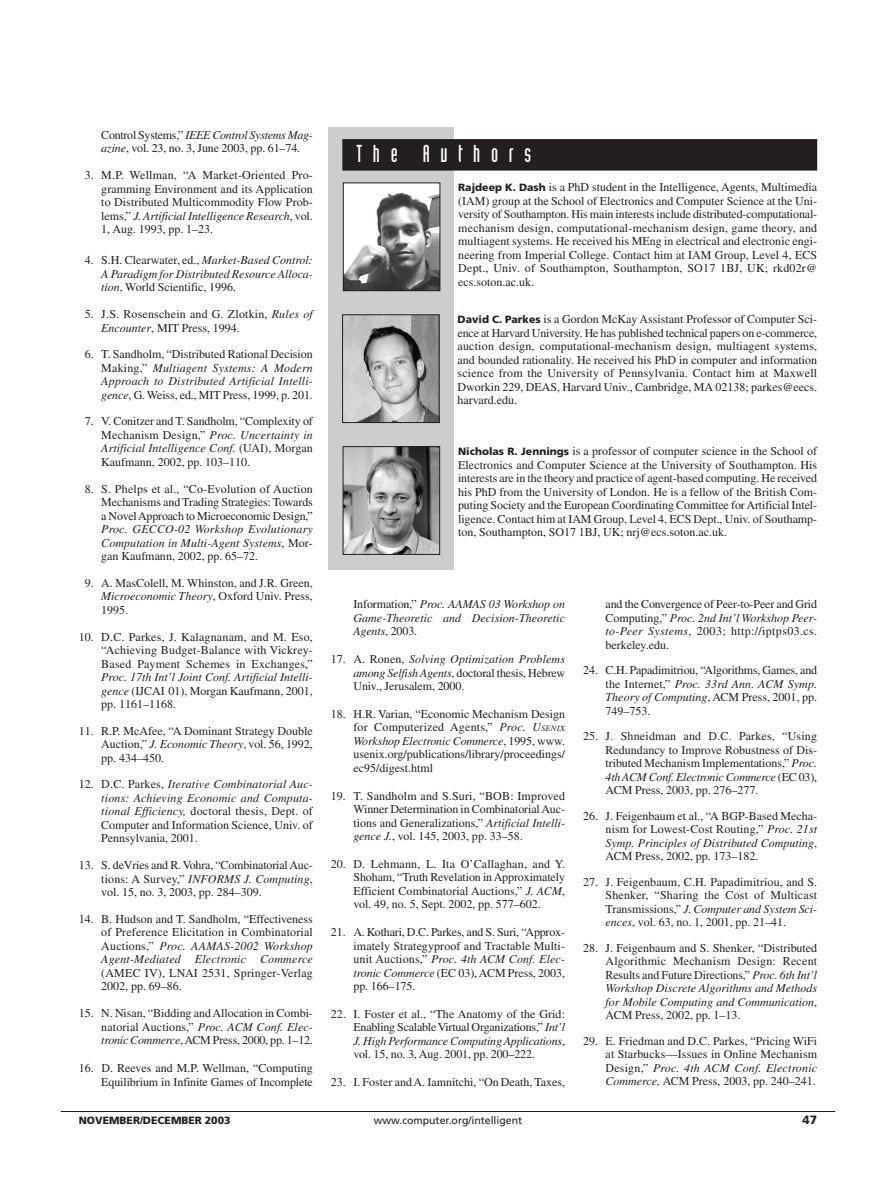
<style>
.page{position:relative;width:878px;height:1188px;background:#fff}
.page>*{position:absolute;margin:0;border:0;box-sizing:border-box;transform-origin:0 0}
.t1{font:24px "Industria Solid";letter-spacing:.445em;color:#fff}
.t2{font:12px/13.5px "Times";color:#231f20;text-align:justify}
.t3{font:italic 12px/13.5px "Times";color:#231f20;text-align:justify}
.t4{font:900 12px "Frutiger";color:#231f20}
.t5{font:10.5px "Frutiger";color:#231f20}
.t6{font:900 10.5px "Frutiger";color:#231f20}
.s1{font-style:italic}
.s2{font-style:normal}
.s3{font-family:"Frutiger";font-weight:900;font-size:10.5px}
.s4{font-style:italic;font-size:8.4px}
</style>
<div class="page">
<hr style="left:61px;top:1111px;width:774px;height:1px;background:#231f20">
<div style="left:328px;top:128px;width:126px;height:442px;background:#cccdcf"></div>
<div style="left:342px;top:139px;width:475px;height:32px;background:#231f20"></div>
<img style="left:345px;top:185px;width:93px;height:104px">
<div style="left:343px;top:183px;width:97px;height:108px;border:1px solid #231f20"></div>
<img style="left:344px;top:316px;width:93px;height:105px">
<div style="left:342px;top:314px;width:97px;height:109px;border:1px solid #231f20"></div>
<img style="left:344px;top:448px;width:94px;height:105px">
<div style="left:342px;top:446px;width:98px;height:109px;border:1px solid #231f20"></div>
<p class="t2" style="left:101px;top:129px;width:213px">Control Systems,” <span class="s1">IEEE Control Systems Mag&shy;azine</span>, vol. 23, no. 3, June 2003, pp. 61–74.</p>
<p class="t2" style="left:101px;top:169px;width:213px;text-indent:-16px">3. M.P. Wellman, “A Market-Oriented Pro&shy;gramming Environment and its Application to Distributed Multicommodity Flow Prob&shy;lems,” <span class="s1">J. Artificial Intelligence Research</span>, vol.<br>1, Aug. 1993, pp. 1–23.</p>
<p class="t3" style="left:101px;top:255px;width:213px;text-indent:-16px"><span class="s2">4. S.H. Clearwater, ed.,</span> Market-Based Control:<br>A Paradigm for Distributed Resource Alloca&shy;tion<span class="s2">, World Scientific, 1996.</span></p>
<p class="t2" style="left:101px;top:308px;width:213px;text-indent:-16px">5. J.S. Rosenschein and G. Zlotkin, <span class="s1">Rules of<br>Encounter</span>, MIT Press, 1994.</p>
<p class="t2" style="left:101px;top:349px;width:213px;text-indent:-16px">6. T. Sandholm, “Distributed Rational Decision Making,” <span class="s1">Multiagent Systems: A Modern Approach to Distributed Artificial Intelli&shy;gence</span>, G. Weiss, ed., MIT Press, 1999, p. 201.</p>
<p class="t2" style="left:101px;top:416px;width:213px;text-indent:-16px">7. V. Conitzer and T. Sandholm, “Complexity of Mechanism Design,” <span class="s1">Proc. Uncertainty in Artificial Intelligence Conf.</span> (UAI), Morgan Kaufmann, 2002, pp. 103–110.</p>
<p class="t2" style="left:101px;top:483px;width:213px;text-indent:-16px">8. S. Phelps et al., “Co-Evolution of Auction Mechanisms and Trading Strategies: Towards a Novel Approach to Microeconomic Design,”</p>
<p class="t3" style="left:101px;top:523px;width:213px">Proc. GECCO-02 Workshop Evolutionary Computation in Multi-Agent Systems<span class="s2">, Mor&shy;gan Kaufmann, 2002, pp. 65–72.</span></p>
<p class="t2" style="left:101px;top:577px;width:213px;text-indent:-16px">9. A. MasColell, M. Whinston, and J.R. Green, <span class="s1">Microeconomic Theory</span>, Oxford Univ. Press, 1995.</p>
<p class="t2" style="left:101px;top:631px;width:213px;text-indent:-22px">10. D.C. Parkes, J. Kalagnanam, and M. Eso, “Achieving Budget-Balance with Vickrey-Based Payment Schemes in Exchanges,”</p>
<p class="t3" style="left:101px;top:671px;width:213px">Proc. 17th Int’l Joint Conf. Artificial Intelli&shy;gence <span class="s2">(IJCAI 01), Morgan Kaufmann, 2001, pp. 1161–1168.</span></p>
<p class="t2" style="left:101px;top:725px;width:213px;text-indent:-22px">11. R.P. McAfee, “A Dominant Strategy Double Auction,” <span class="s1">J. Economic Theory</span>, vol. 56, 1992, pp. 434–450.</p>
<p class="t2" style="left:101px;top:779px;width:213px;text-indent:-22px">12. D.C. Parkes, <span class="s1">Iterative Combinatorial Auc&shy;tions: Achieving Economic and Computa&shy;tional Efficiency,</span> doctoral thesis, Dept. of Computer and Information Science, Univ. of Pennsylvania, 2001.</p>
<p class="t2" style="left:101px;top:859px;width:213px;text-indent:-22px">13. S. deVries and R. Vohra, “Combinatorial Auc&shy;tions: A Survey,” <span class="s1">INFORMS J. Computing</span>, vol. 15, no. 3, 2003, pp. 284–309.</p>
<p class="t2" style="left:101px;top:913px;width:213px;text-indent:-22px">14. B. Hudson and T. Sandholm, “Effectiveness of Preference Elicitation in Combinatorial Auctions,” <span class="s1">Proc. AAMAS-2002 Workshop Agent-Mediated Electronic Commerce</span></p>
<p class="t2" style="left:101px;top:967px;width:213px">(AMEC IV), LNAI 2531, Springer-Verlag<br>2002, pp. 69–86.</p>
<p class="t2" style="left:101px;top:1007px;width:213px;text-indent:-22px">15. N. Nisan, “Bidding and Allocation in Combi&shy;natorial Auctions,” <span class="s1">Proc. ACM Conf. Elec&shy;tronic Commerce</span>,ACM Press, 2000, pp. 1–12.</p>
<p class="t2" style="left:79px;top:1063px;width:236px;text-align:right">16. D. Reeves and M.P. Wellman, “Computing<br>Equilibrium in Infinite Games of Incomplete</p>
<h1 class="t1" style="left:356px;top:144px;width:176px">The Authors</h1>
<p class="t2" style="left:458px;top:182px;width:360px"><span class="s3">Rajdeep K. Dash</span> is a PhD student in the Intelligence, Agents, Multimedia (IAM) group at the School of Electronics and Computer Science at the Uni&shy;versity of Southampton. His main interests include distributed-computational&shy;mechanism design, computational-mechanism design, game theory, and multiagent systems. He received his MEng in electrical and electronic engi&shy;neering from Imperial College. Contact him at IAM Group, Level 4, ECS Dept., Univ. of Southampton, Southampton, SO17 1BJ, UK; rkd02r@ ecs.soton.ac.uk.</p>
<p class="t2" style="left:457px;top:314px;width:361px"><span class="s3">David C. Parkes</span> is a Gordon McKay Assistant Professor of Computer Sci&shy;ence at Harvard University. He has published technical papers on e-commerce, auction design, computational-mechanism design, multiagent systems, and bounded rationality. He received his PhD in computer and information science from the University of Pennsylvania. Contact him at Maxwell Dworkin 229, DEAS, Harvard Univ., Cambridge, MA 02138; parkes@eecs. harvard.edu.</p>
<p class="t2" style="left:458px;top:446px;width:360px"><span class="s3">Nicholas R. Jennings</span> is a professor of computer science in the School of Electronics and Computer Science at the University of Southampton. His interests are in the theory and practice of agent-based computing. He received his PhD from the University of London. He is a fellow of the British Com&shy;puting Society and the European Coordinating Committee for Artificial Intel&shy;ligence. Contact him at IAM Group, Level 4, ECS Dept., Univ. of Southamp&shy;ton, Southampton, SO17 1BJ, UK; nrj@ecs.soton.ac.uk.</p>
<p class="t3" style="left:353px;top:599px;width:213px"><span class="s2">Information,”</span> Proc. AAMAS 03 Workshop on Game-Theoretic and Decision-Theoretic Agents<span class="s2">, 2003.</span></p>
<p class="t2" style="left:353px;top:653px;width:213px;text-indent:-22px">17. A. Ronen, <span class="s1">Solving Optimization Problems among Selfish Agents</span>, doctoral thesis, Hebrew Univ., Jerusalem, 2000.</p>
<p class="t2" style="left:353px;top:708px;width:213px;text-indent:-22px">18. H.R. Varian, “Economic Mechanism Design for Computerized Agents,” <span class="s1">Proc. U</span><span class="s4">SENI</span><span class="s1">x Workshop Electronic Commerce</span>, 1995, www. usenix.org/publications/library/proceedings/ ec95/digest.html</p>
<p class="t2" style="left:353px;top:790px;width:213px;text-indent:-22px">19. T. Sandholm and S.Suri, “BOB: Improved Winner Determination in Combinatorial Auc&shy;tions and Generalizations,” <span class="s1">Artificial Intelli&shy;gence J.</span>, vol. 145, 2003, pp. 33–58.</p>
<p class="t2" style="left:353px;top:858px;width:213px;text-indent:-22px">20. D. Lehmann, L. Ita O’Callaghan, and Y.<br>Shoham, “Truth Revelation in Approximately Efficient Combinatorial Auctions,” <span class="s1">J. ACM</span>, vol. 49, no. 5, Sept. 2002, pp. 577–602.</p>
<p class="t2" style="left:353px;top:926px;width:213px;text-indent:-22px">21. A. Kothari, D.C. Parkes, and S. Suri, “Approx&shy;imately Strategyproof and Tractable Multi&shy;unit Auctions,” <span class="s1">Proc. 4th ACM Conf. Elec&shy;tronic Commerce</span> (EC 03), ACM Press, 2003, pp. 166–175.</p>
<p class="t2" style="left:353px;top:1008px;width:213px;text-indent:-22px">22. I. Foster et al., “The Anatomy of the Grid:<br>Enabling Scalable Virtual Organizations,” <span class="s1">Int’l J. High Performance Computing Applications</span>, vol. 15, no. 3, Aug. 2001, pp. 200–222.</p>
<p class="t2" style="left:331px;top:1076px;width:236px">23. I. Foster and A. Iamnitchi, “On Death, Taxes,</p>
<p class="t2" style="left:605px;top:599px;width:213px">and the Convergence of Peer-to-Peer and Grid Computing,” <span class="s1">Proc. 2nd Int’l Workshop Peer&shy;to-Peer Systems</span>, 2003; http://iptps03.cs. berkeley.edu.</p>
<p class="t2" style="left:605px;top:665px;width:213px;text-indent:-22px">24. C.H. Papadimitriou, “Algorithms, Games, and the Internet,” <span class="s1">Proc. 33rd Ann. ACM Symp.<br>Theory of Computing</span>,ACM Press, 2001, pp.<br>749–753.</p>
<p class="t2" style="left:605px;top:731px;width:213px;text-indent:-22px">25. J. Shneidman and D.C. Parkes, “Using Redundancy to Improve Robustness of Dis&shy;tributed Mechanism Implementations,” <span class="s1">Proc.<br>4th ACM Conf. Electronic Commerce</span> (EC 03), ACM Press, 2003, pp. 276–277.</p>
<p class="t2" style="left:605px;top:810px;width:213px;text-indent:-22px">26. J. Feigenbaum et al., “A BGP-Based Mecha&shy;nism for Lowest-Cost Routing,” <span class="s1">Proc. 21st Symp. Principles of Distributed Computing</span>, ACM Press, 2002, pp. 173–182.</p>
<p class="t2" style="left:605px;top:876px;width:213px;text-indent:-22px">27. J. Feigenbaum, C.H. Papadimitriou, and S.<br>Shenker, “Sharing the Cost of Multicast Transmissions,” <span class="s1">J. Computer and System Sci&shy;ences</span>, vol. 63, no. 1, 2001, pp. 21–41.</p>
<p class="t2" style="left:605px;top:942px;width:213px;text-indent:-22px">28. J. Feigenbaum and S. Shenker, “Distributed Algorithmic Mechanism Design: Recent Results and Future Directions,” <span class="s1">Proc. 6th Int’l Workshop Discrete Algorithms and Methods for Mobile Computing and Communication</span>, ACM Press, 2002, pp. 1–13.</p>
<p class="t2" style="left:605px;top:1035px;width:213px;text-indent:-22px">29. E. Friedman and D.C. Parkes, “Pricing WiFi at Starbucks—Issues in Online Mechanism Design,” <span class="s1">Proc. 4th ACM Conf. Electronic Commerce,</span> ACM Press, 2003, pp. 240–241.</p>
<p class="t6" style="left:79px;top:1117px;width:153px">NOVEMBER/DECEMBER 2003</p>
<p class="t5" style="left:374px;top:1117px;width:150px">www.computer.org/intelligent</p>
<p class="t4" style="left:802px;top:1115px;width:16px">47</p>
</div>
